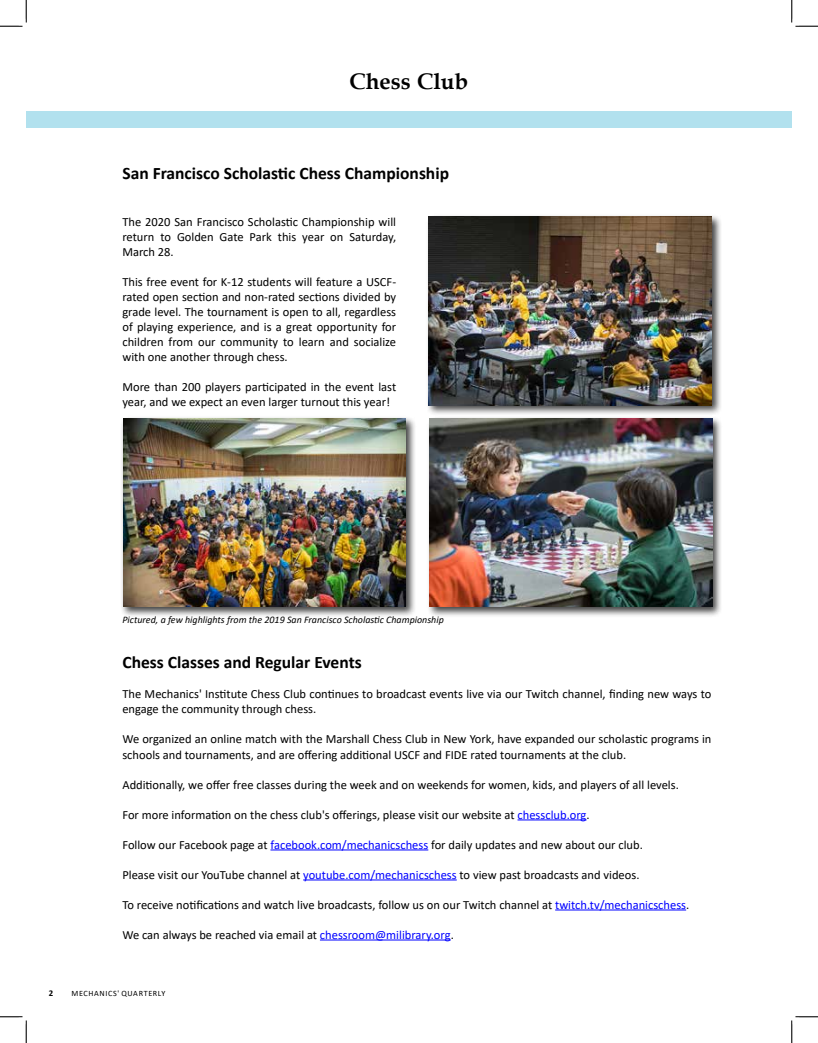
<style>
.page{position:relative;width:818px;height:1043px;background:#fff}
.page>*{position:absolute;margin:0;border:0;box-sizing:border-box;transform-origin:0 0}
.t1{font:700 22.5px "Book Antiqua";color:#000}
.t2{font:700 17.5px "Calibri";color:#000}
.t3{font:12.5px/15px "Calibri";color:#000}
.t4{font:italic 10px "Calibri";color:#000}
.t5{font:700 8.75px "Calibri";color:#000}
.t6{font:8.12px "Calibri";letter-spacing:.075em;color:#000}
.s1{color:#00f}
</style>
<div class="page">
<hr style="left:517px;top:819px;width:69px;height:1px;background:#00f">
<hr style="left:270px;top:849px;width:158px;height:1px;background:#00f">
<hr style="left:303px;top:879px;width:153px;height:1px;background:#00f">
<hr style="left:555px;top:909px;width:131px;height:1px;background:#00f">
<hr style="left:320px;top:939px;width:130px;height:1px;background:#00f">
<div style="left:26px;top:111px;width:765px;height:17px;background:#b2e1ee"></div>
<div style="left:426px;top:415px;width:296px;height:202px;background:#000;opacity:.75"></div>
<img style="left:429px;top:418px;width:283px;height:188px">
<div style="left:426px;top:214px;width:296px;height:202px;background:#000;opacity:.75"></div>
<img style="left:428px;top:217px;width:283px;height:188px">
<div style="left:120px;top:415px;width:296px;height:202px;background:#000;opacity:.75"></div>
<img style="left:123px;top:418px;width:283px;height:188px">
<svg style="left:0;top:0;width:27px;height:27px"></svg>
<svg style="left:0;top:1016px;width:27px;height:26px"></svg>
<svg style="left:791px;top:0;width:27px;height:27px"></svg>
<svg style="left:791px;top:1016px;width:27px;height:26px"></svg>
<h1 class="t1" style="left:349px;top:66px;width:120px">Chess Club</h1>
<h2 class="t2" style="left:122px;top:160px;width:328px">San Francisco Scholastic Chess Championship</h2>
<p class="t3" style="left:122px;top:214px;width:275px;text-align:justify">The 2020 San Francisco Scholastic Championship will return to Golden Gate Park this year on Saturday, March 28.</p>
<p class="t3" style="left:122px;top:274px;width:275px;text-align:justify">This free event for K-12 students will feature a USCF&shy;rated open section and non-rated sections divided by grade level. The tournament is open to all, regardless of playing experience, and is a great opportunity for children from our community to learn and socialize with one another through chess.</p>
<p class="t3" style="left:122px;top:379px;width:275px">More than 200 players participated in the event last year, and we expect an even larger turnout this year!</p>
<p class="t4" style="left:122px;top:613px;width:323px">Pictured, a few highlights from the 2019 San Francisco Scholastic Championship</p>
<h2 class="t2" style="left:122px;top:650px;width:241px">Chess Classes and Regular Events</h2>
<p class="t3" style="left:122px;top:686px;width:590px">The Mechanics' Institute Chess Club continues to broadcast events live via our Twitch channel, finding new ways to engage the community through chess.</p>
<p class="t3" style="left:122px;top:731px;width:590px">We organized an online match with the Marshall Chess Club in New York, have expanded our scholastic programs in schools and tournaments, and are offering additional USCF and FIDE rated tournaments at the club.</p>
<p class="t3" style="left:122px;top:776px;width:558px">Additionally, we offer free classes during the week and on weekends for women, kids, and players of all levels.</p>
<p class="t3" style="left:122px;top:806px;width:468px">For more information on the chess club's offerings, please visit our website at <span class="s1">chessclub.org</span>.</p>
<p class="t3" style="left:122px;top:836px;width:522px">Follow our Facebook page at <span class="s1">facebook.com/mechanicschess</span> for daily updates and new about our club.</p>
<p class="t3" style="left:122px;top:866px;width:518px">Please visit our YouTube channel at <span class="s1">youtube.com/mechanicschess</span> to view past broadcasts and videos.</p>
<p class="t3" style="left:122px;top:896px;width:568px">To receive notifications and watch live broadcasts, follow us on our Twitch channel at <span class="s1">twitch.tv/mechanicschess</span>.</p>
<p class="t3" style="left:122px;top:926px;width:333px">We can always be reached via email at <span class="s1">chessroom@milibrary.org</span>.</p>
<p class="t5" style="left:49px;top:987px;width:6px">2</p>
<p class="t6" style="left:71px;top:988px;width:96px">MECHANICS' QUARTERLY</p>
</div>
